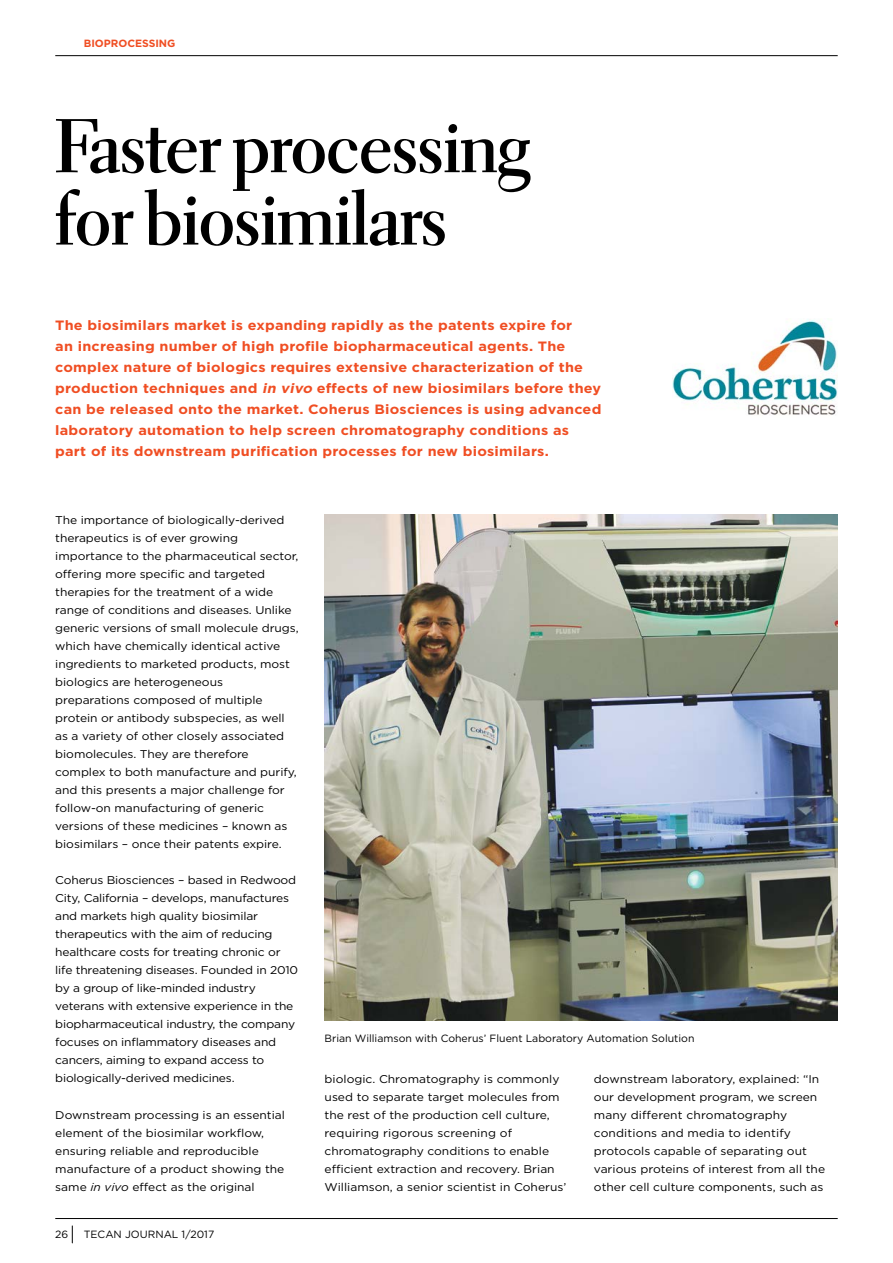
<style>
.page{position:relative;width:893px;height:1263px;background:#fff}
.page>*{position:absolute;margin:0;border:0;box-sizing:border-box;transform-origin:0 0}
.t1{font:76.95px/72.3px "Electra LT Std Bold Display";color:#000}
.t2{font:700 13.5px/21px "Gotham";letter-spacing:.015em;color:#f04e23;scale:1.07 1}
.t3{font:11.25px/18px "Gotham";letter-spacing:-.005em;color:#000;scale:1.07 1}
.t4{font:10.5px "Gotham";color:#000}
.t5{font:700 10.5px "Gotham";color:#f04e23}
.s1{font-style:italic}
</style>
<div class="page">
<svg style="left:72px;top:1226px;width:1px;height:17px"></svg>
<hr style="left:55px;top:1218px;width:783px;height:1px;background:#000">
<hr style="left:55px;top:55px;width:783px;height:1px;background:#000">
<img style="left:672px;top:319px;width:166px;height:96px">
<img style="left:325px;top:514px;width:513px;height:506px">
<p class="t5" style="left:84px;top:36px;width:93px">BIOPROCESSING</p>
<h1 class="t1" style="left:55px;top:110px;width:476px">Faster processing for biosimilars</h1>
<p class="t2" style="left:55px;top:314px;width:512px">The biosimilars market is expanding rapidly as the patents expire for<br>an increasing number of high profile biopharmaceutical agents. The complex nature of biologics requires extensive characterization of the production techniques and <span class="s1">in vivo</span> effects of new biosimilars before they can be released onto the market. Coherus Biosciences is using advanced laboratory automation to help screen chromatography conditions as part of its downstream purification processes for new biosimilars.</p>
<p class="t3" style="left:55px;top:510px;width:229px">The importance of biologically-derived therapeutics is of ever growing importance to the pharmaceutical sector, offering more specific and targeted therapies for the treatment of a wide range of conditions and diseases. Unlike generic versions of small molecule drugs, which have chemically identical active ingredients to marketed products, most biologics are heterogeneous preparations composed of multiple protein or antibody subspecies, as well as a variety of other closely associated biomolecules. They are therefore complex to both manufacture and purify, and this presents a major challenge for follow-on manufacturing of generic versions of these medicines – known as biosimilars – once their patents expire.</p>
<p class="t3" style="left:55px;top:871px;width:229px">Coherus Biosciences – based in Redwood City, California – develops, manufactures and markets high quality biosimilar therapeutics with the aim of reducing healthcare costs for treating chronic or life threatening diseases. Founded in 2010 by a group of like-minded industry veterans with extensive experience in the biopharmaceutical industry, the company focuses on inflammatory diseases and cancers, aiming to expand access to biologically-derived medicines.</p>
<p class="t3" style="left:55px;top:1106px;width:216px">Downstream processing is an essential element of the biosimilar workflow, ensuring reliable and reproducible manufacture of a product showing the same <span class="s1">in vivo</span> effect as the original</p>
<p class="t4" style="left:55px;top:1228px;width:15px">26</p>
<p class="t4" style="left:84px;top:1228px;width:132px">TECAN JOURNAL 1/2017</p>
<p class="t4" style="left:325px;top:1031px;width:371px">Brian Williamson with Coherus’ Fluent Laboratory Automation Solution</p>
<p class="t3" style="left:325px;top:1069px;width:227px">biologic. Chromatography is commonly used to separate target molecules from the rest of the production cell culture, requiring rigorous screening of chromatography conditions to enable efficient extraction and recovery. Brian Williamson, a senior scientist in Coherus’</p>
<p class="t3" style="left:594px;top:1069px;width:218px">downstream laboratory, explained: “In our development program, we screen many different chromatography conditions and media to identify protocols capable of separating out various proteins of interest from all the other cell culture components, such as</p>
</div>
